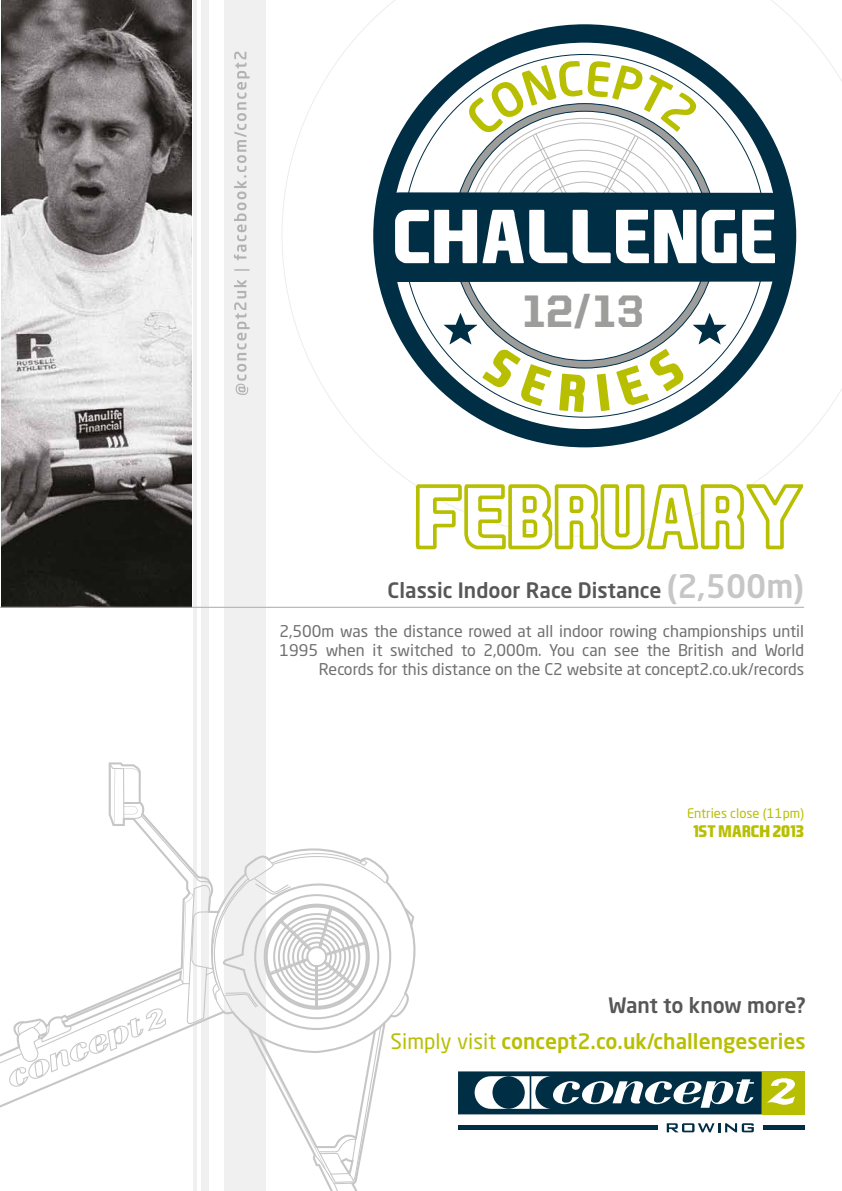
<style>
.page{position:relative;width:842px;height:1191px;background:#fff}
.page>*{position:absolute;margin:0;border:0;box-sizing:border-box;transform-origin:0 0}
.t1{font:43px "Allstar 4";color:#9d9d9c}
.t2{font:500 21px/36px "Neo Sans Std";color:#b8bf00;text-align:right}
.t3{font:500 21px "Neo Sans Std";color:#575756}
.t4{font:16px/19.2px "Neo Sans Std";color:#706f6f;text-align:right}
.t5{font:16px "EASPORTS";color:#b8bf00}
.t6{font:13px "Neo Sans Std";color:#b8bf00}
.s1{font-size:32px;color:#c6c6c6}
.s2{color:#575756}
.s3{font-weight:400}
</style>
<div class="page">
<svg style="left:667px;top:1123px;width:87px;height:9px"></svg>
<hr style="left:458px;top:1125px;width:199px;height:4px;background:#002e45">
<hr style="left:762px;top:1125px;width:42px;height:4px;background:#002e45">
<div style="left:458px;top:1071px;width:304px;height:43px;background:#002e45"></div>
<svg style="left:475px;top:1076px;width:279px;height:32px"></svg>
<div style="left:762px;top:1071px;width:42px;height:43px;background:#b8bf00"></div>
<svg style="left:767px;top:1078px;width:28px;height:27px"></svg>
<div style="left:224px;top:1px;width:42px;height:1189px;background:#ededed"></div>
<div style="left:201px;top:1px;width:7px;height:1189px;background:#ededed"></div>
<hr style="left:193px;top:1px;width:4px;height:1189px;background:#ededed">
<svg style="left:234px;top:280px;width:16px;height:115px"></svg>
<svg style="left:234px;top:269px;width:16px;height:2px"></svg>
<svg style="left:234px;top:52px;width:16px;height:208px"></svg>
<svg style="left:282px;top:1px;width:559px;height:483px"></svg>
<svg style="left:0;top:763px;width:414px;height:428px"></svg>
<svg style="left:413px;top:482px;width:392px;height:68px"></svg>
<div style="left:373px;top:24px;width:423px;height:423px;background:#002e45;border-radius:50%"></div>
<div style="left:392px;top:43px;width:386px;height:386px;background:#fff;border-radius:50%"></div>
<svg style="left:453px;top:104px;width:264px;height:264px;fill:#9d9d9c"></svg>
<div style="left:460px;top:111px;width:249px;height:249px;background:#fff;border-radius:50%"></div>
<svg style="left:559px;top:373px;width:26px;height:39px"></svg>
<svg style="left:597px;top:374px;width:13px;height:37px"></svg>
<svg style="left:616px;top:349px;width:68px;height:56px"></svg>
<svg style="left:444px;top:313px;width:108px;height:93px"></svg>
<svg style="left:693px;top:313px;width:33px;height:31px"></svg>
<svg style="left:377px;top:61px;width:415px;height:221px"></svg>
<img style="left:1px;top:1px;width:190px;height:606px">
<hr style="left:0;top:607px;width:804px;height:1px;background:#b3b2b2">
<h1 class="t1" style="left:522px;top:288px;width:124px">12/13</h1>
<h2 class="t3" style="left:388px;top:580px;width:418px">Classic Indoor Race Distance <span class="s1">(2,500m)</span></h2>
<p class="t4" style="left:279px;top:622px;width:526px">2,500m was the distance rowed at all indoor rowing championships until<br>1995 when it switched to 2,000m. You can see the British and World<br>Records for this distance on the C2 website at concept2.co.uk/records</p>
<p class="t6" style="left:687px;top:807px;width:119px">Entries close (11pm)</p>
<p class="t5" style="left:693px;top:822px;width:113px">1ST MARCH 2013</p>
<h2 class="t2" style="left:391px;top:987px;width:416px"><span class="s2">Want to know more?<br></span><span class="s3">Simply visit</span> concept2.co.uk/challengeseries</h2>
</div>
